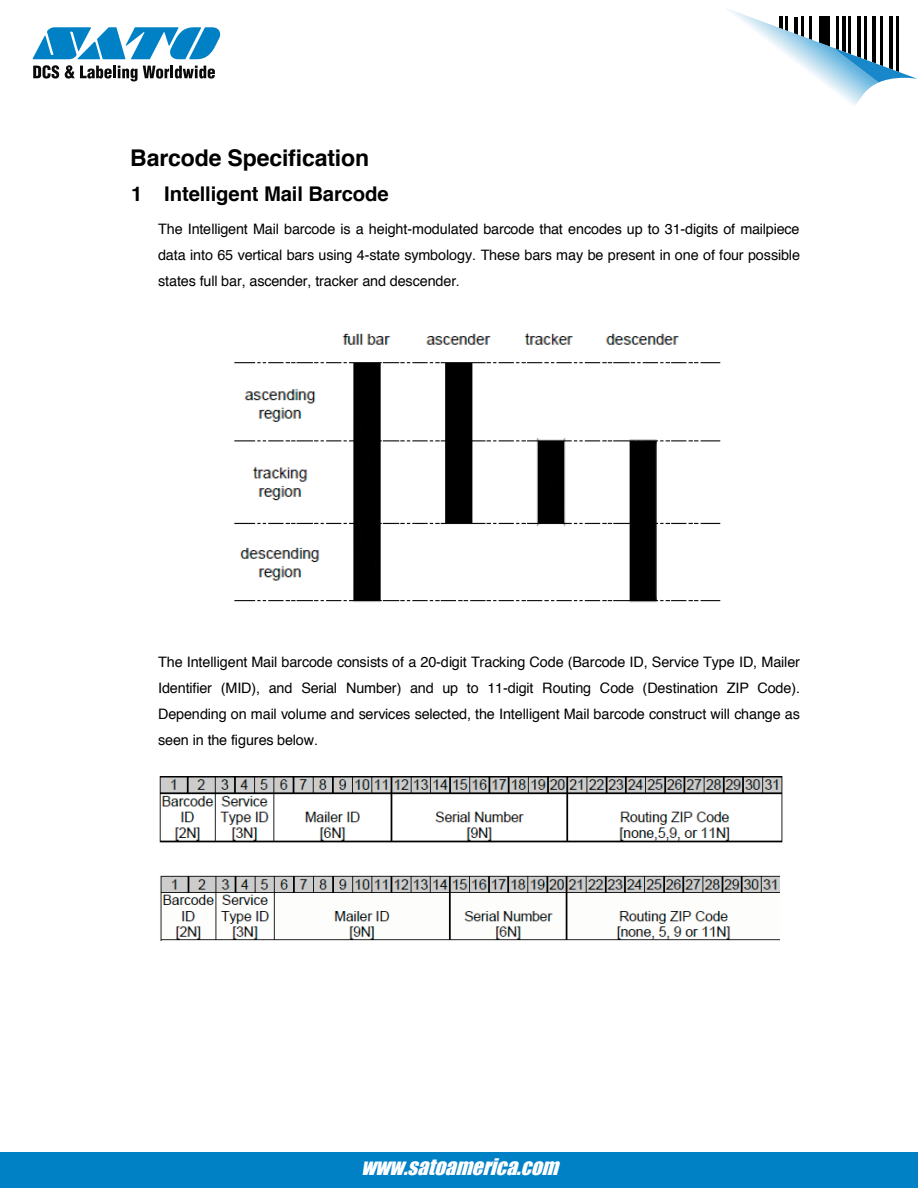
<style>
.page{position:relative;width:918px;height:1188px;background:#fff}
.page>*{position:absolute;margin:0;border:0;box-sizing:border-box;transform-origin:0 0}
.t1{font:700 23.1px "Helvetica";letter-spacing:-.005em;color:#000}
.t2{font:italic 21px "Impact";color:#fff}
.t3{font:700 20.25px "Helvetica";letter-spacing:-.005em;color:#000}
.t4{font:14.4px/26px "Helvetica";letter-spacing:-.005em;color:#000;text-align:justify}
</style>
<div class="page">
<svg style="left:728px;top:9px;width:189px;height:96px"></svg>
<svg style="left:33px;top:65px;width:26px;height:14px"></svg>
<svg style="left:65px;top:65px;width:150px;height:16px"></svg>
<svg style="left:33px;top:27px;width:187px;height:32px"></svg>
<div style="left:0;top:1152px;width:918px;height:36px;background:#0081c6"></div>
<img style="left:234px;top:332px;width:487px;height:271px">
<img style="left:159px;top:777px;width:624px;height:66px">
<img style="left:160px;top:876px;width:620px;height:65px">
<h1 class="t1" style="left:130px;top:140px;width:240px">Barcode Specification</h1>
<h3 class="t3" style="left:131px;top:178px;width:259px">1 Intelligent Mail Barcode</h3>
<p class="t4" style="left:158px;top:216px;width:644px">The Intelligent Mail barcode is a height-modulated barcode that encodes up to 31-digits of mailpiece data into 65 vertical bars using 4-state symbology. These bars may be present in one of four possible states full bar, ascender, tracker and descender.</p>
<p class="t4" style="left:158px;top:650px;width:644px">The Intelligent Mail barcode consists of a 20-digit Tracking Code (Barcode ID, Service Type ID, Mailer Identifier (MID), and Serial Number) and up to 11-digit Routing Code (Destination ZIP Code).<br>Depending on mail volume and services selected, the Intelligent Mail barcode construct will change as seen in the figures below.</p>
<h2 class="t2" style="left:361px;top:1151px;width:207px">WWW.SATOAMERICA.COM</h2>
</div>
